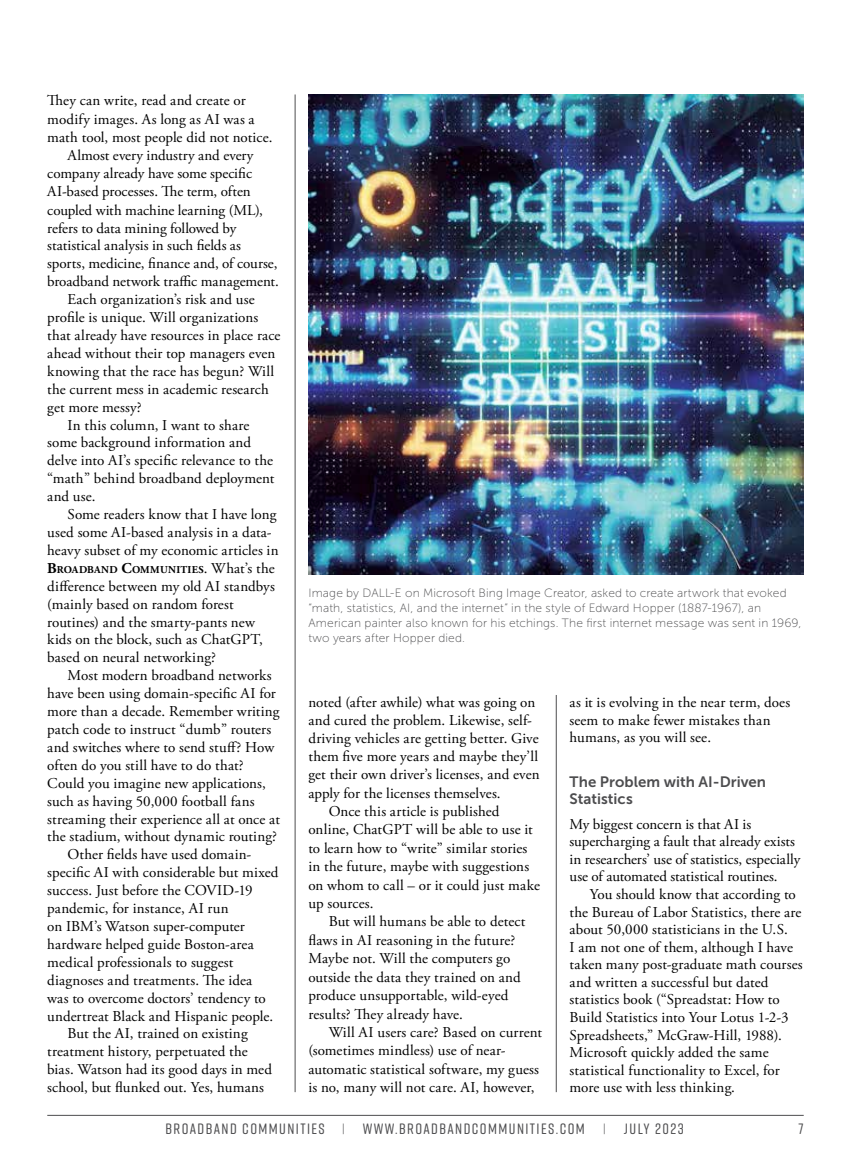
<style>
.page{position:relative;width:851px;height:1161px;background:#fff}
.page>*{position:absolute;margin:0;border:0;box-sizing:border-box;transform-origin:0 0}
.t1{font:15px/17.5px "Adobe Garamond Pro";letter-spacing:.005em;color:#000}
.t2{font:500 15px "Rift Soft";letter-spacing:.095em;color:#4d4d4f}
.t3{font:15px/17.5px "Museo Sans 700";letter-spacing:.005em;color:#4d4d4f}
.t4{font:12px/15px "Museo Sans 100";letter-spacing:.015em;color:#4d4d4f}
.t5{font:700 10.5px "Adobe Garamond Pro";letter-spacing:.03em;color:#000}
.s1{font-size:15px}
.s2{font-weight:400;font-size:15px}
.s3{font-weight:300;font-size:11.85px}
</style>
<div class="page">
<hr style="left:295px;top:94px;width:1px;height:998px;background:#4d4d4f">
<hr style="left:47px;top:1115px;width:756px;height:1px;background:#4d4d4f">
<hr style="left:556px;top:695px;width:1px;height:397px;background:#4d4d4f">
<img style="left:308px;top:94px;width:495px;height:480px">
<p class="t1" style="left:47px;top:92px;width:200px">They can write, read and create or</p>
<p class="t1" style="left:47px;top:111px;width:209px">modify images. As long as AI was a</p>
<p class="t1" style="left:47px;top:129px;width:227px">math tool, most people did not notice.</p>
<p class="t1" style="left:68px;top:147px;width:187px">Almost every industry and every</p>
<p class="t1" style="left:47px;top:165px;width:206px">company already have some specific</p>
<p class="t1" style="left:47px;top:183px;width:205px">AI-based processes. The term, often</p>
<p class="t1" style="left:47px;top:202px;width:217px">coupled with machine learning (ML),</p>
<p class="t1" style="left:47px;top:220px;width:191px">refers to data mining followed by</p>
<p class="t1" style="left:47px;top:237px;width:195px">statistical analysis in such fields as</p>
<p class="t1" style="left:47px;top:255px;width:232px">sports, medicine, finance and, of course,</p>
<p class="t1" style="left:47px;top:273px;width:233px">broadband network traffic management.</p>
<p class="t1" style="left:68px;top:291px;width:189px">Each organization’s risk and use</p>
<p class="t1" style="left:47px;top:309px;width:212px">profile is unique. Will organizations</p>
<p class="t1" style="left:47px;top:327px;width:235px">that already have resources in place race</p>
<p class="t1" style="left:47px;top:345px;width:229px">ahead without their top managers even</p>
<p class="t1" style="left:47px;top:363px;width:228px">knowing that the race has begun? Will</p>
<p class="t1" style="left:47px;top:381px;width:223px">the current mess in academic research</p>
<p class="t1" style="left:47px;top:399px;width:96px">get more messy?</p>
<p class="t1" style="left:68px;top:417px;width:183px">In this column, I want to share</p>
<p class="t1" style="left:47px;top:434px;width:205px">some background information and</p>
<p class="t1" style="left:47px;top:452px;width:227px">delve into AI’s specific relevance to the</p>
<p class="t1" style="left:47px;top:470px;width:229px">“math” behind broadband deployment</p>
<p class="t1" style="left:47px;top:488px;width:50px">and use.</p>
<p class="t1" style="left:68px;top:506px;width:210px">Some readers know that I have long</p>
<p class="t1" style="left:47px;top:524px;width:226px">used some AI-based analysis in a data-</p>
<p class="t1" style="left:47px;top:542px;width:233px">heavy subset of my economic articles in</p>
<p class="t5" style="left:47px;top:563px;width:229px"><span class="s1">B</span>ROADBAND <span class="s1">C</span>OMMUNITIES<span class="s2">. What’s the</span></p>
<p class="t1" style="left:47px;top:578px;width:229px">difference between my old AI standbys (mainly based on random forest routines) and the smarty-pants new kids on the block, such as ChatGPT, based on neural networking?</p>
<p class="t1" style="left:67px;top:667px;width:206px">Most modern broadband networks</p>
<p class="t1" style="left:47px;top:685px;width:230px">have been using domain-specific AI for</p>
<p class="t1" style="left:47px;top:703px;width:234px">more than a decade. Remember writing</p>
<p class="t1" style="left:47px;top:721px;width:225px">patch code to instruct “dumb” routers</p>
<p class="t1" style="left:47px;top:739px;width:228px">and switches where to send stuff? How</p>
<p class="t1" style="left:47px;top:757px;width:198px">often do you still have to do that?</p>
<p class="t1" style="left:47px;top:775px;width:220px">Could you imagine new applications,</p>
<p class="t1" style="left:47px;top:793px;width:209px">such as having 50,000 football fans</p>
<p class="t1" style="left:47px;top:811px;width:234px">streaming their experience all at once at</p>
<p class="t1" style="left:47px;top:828px;width:231px">the stadium, without dynamic routing?</p>
<p class="t1" style="left:67px;top:846px;width:185px">Other fields have used domain-</p>
<p class="t1" style="left:47px;top:864px;width:233px">specific AI with considerable but mixed</p>
<p class="t1" style="left:47px;top:882px;width:207px">success. Just before the COVID-19</p>
<p class="t1" style="left:47px;top:900px;width:183px">pandemic, for instance, AI run</p>
<p class="t1" style="left:47px;top:918px;width:199px">on IBM’s Watson super-computer</p>
<p class="t1" style="left:47px;top:936px;width:208px">hardware helped guide Boston-area</p>
<p class="t1" style="left:47px;top:954px;width:188px">medical professionals to suggest</p>
<p class="t1" style="left:47px;top:972px;width:206px">diagnoses and treatments. The idea</p>
<p class="t1" style="left:47px;top:990px;width:220px">was to overcome doctors’ tendency to</p>
<p class="t1" style="left:47px;top:1008px;width:227px">undertreat Black and Hispanic people.</p>
<p class="t1" style="left:67px;top:1025px;width:182px">But the AI, trained on existing</p>
<p class="t1" style="left:47px;top:1043px;width:202px">treatment history, perpetuated the</p>
<p class="t1" style="left:47px;top:1061px;width:226px">bias. Watson had its good days in med</p>
<p class="t1" style="left:47px;top:1079px;width:218px">school, but flunked out. Yes, humans</p>
<p class="t4" style="left:308px;top:586px;width:494px">Image by DALL-E on Microsoft Bing Image Creator, asked to create artwork that evoked “math, statistics, AI, and the internet” in the style of Edward Hopper (1887-1967), an American painter also known for his etchings. The first internet message was sent in 1969, two years after Hopper died.</p>
<p class="t1" style="left:308px;top:694px;width:228px">noted (after awhile) what was going on</p>
<p class="t1" style="left:308px;top:712px;width:225px">and cured the problem. Likewise, self-</p>
<p class="t1" style="left:308px;top:730px;width:232px">driving vehicles are getting better. Give</p>
<p class="t1" style="left:308px;top:748px;width:231px">them five more years and maybe they’ll</p>
<p class="t1" style="left:308px;top:766px;width:233px">get their own driver’s licenses, and even</p>
<p class="t1" style="left:308px;top:785px;width:194px">apply for the licenses themselves.</p>
<p class="t1" style="left:328px;top:803px;width:172px">Once this article is published</p>
<p class="t1" style="left:308px;top:821px;width:226px">online, ChatGPT will be able to use it</p>
<p class="t1" style="left:308px;top:840px;width:220px">to learn how to “write” similar stories</p>
<p class="t1" style="left:308px;top:858px;width:222px">in the future, maybe with suggestions</p>
<p class="t1" style="left:308px;top:877px;width:233px">on whom to call – or it could just make</p>
<p class="t1" style="left:308px;top:895px;width:67px">up sources.</p>
<p class="t1" style="left:328px;top:913px;width:198px">But will humans be able to detect</p>
<p class="t1" style="left:308px;top:932px;width:208px">flaws in AI reasoning in the future?</p>
<p class="t1" style="left:308px;top:950px;width:203px">Maybe not. Will the computers go</p>
<p class="t1" style="left:308px;top:969px;width:214px">outside the data they trained on and</p>
<p class="t1" style="left:308px;top:987px;width:201px">produce unsupportable, wild-eyed</p>
<p class="t1" style="left:308px;top:1006px;width:156px">results? They already have.</p>
<p class="t1" style="left:328px;top:1024px;width:215px">Will AI users care? Based on current</p>
<p class="t1" style="left:308px;top:1042px;width:198px">(sometimes mindless) use of near-</p>
<p class="t1" style="left:308px;top:1061px;width:232px">automatic statistical software, my guess</p>
<p class="t1" style="left:308px;top:1079px;width:227px">is no, many will not care. AI, however,</p>
<p class="t1" style="left:569px;top:694px;width:222px">as it is evolving in the near term, does seem to make fewer mistakes than humans, as you will see.</p>
<p class="t3" style="left:569px;top:773px;width:198px">The Problem with AI-Driven<br>Statistics</p>
<p class="t1" style="left:569px;top:816px;width:232px">My biggest concern is that AI is supercharging a fault that already exists in researchers’ use of statistics, especially use of automated statistical routines.</p>
<p class="t1" style="left:569px;top:886px;width:235px;text-indent:20px">You should know that according to the Bureau of Labor Statistics, there are about 50,000 statisticians in the U.S.<br>I am not one of them, although I have taken many post-graduate math courses and written a successful but dated statistics book (“Spreadstat: How to Build Statistics into Your Lotus 1-2-3<br>Spreadsheets,” McGraw-Hill, 1988).<br>Microsoft quickly added the same statistical functionality to Excel, for more use with less thinking.</p>
<p class="t2" style="left:165px;top:1118px;width:520px">BROADBAND COMMUNITIES <span class="s3">|</span> WWW.BROADBANDCOMMUNITIES.COM <span class="s3">|</span> JULY 2023</p>
<p class="t2" style="left:798px;top:1118px;width:7px">7</p>
</div>
